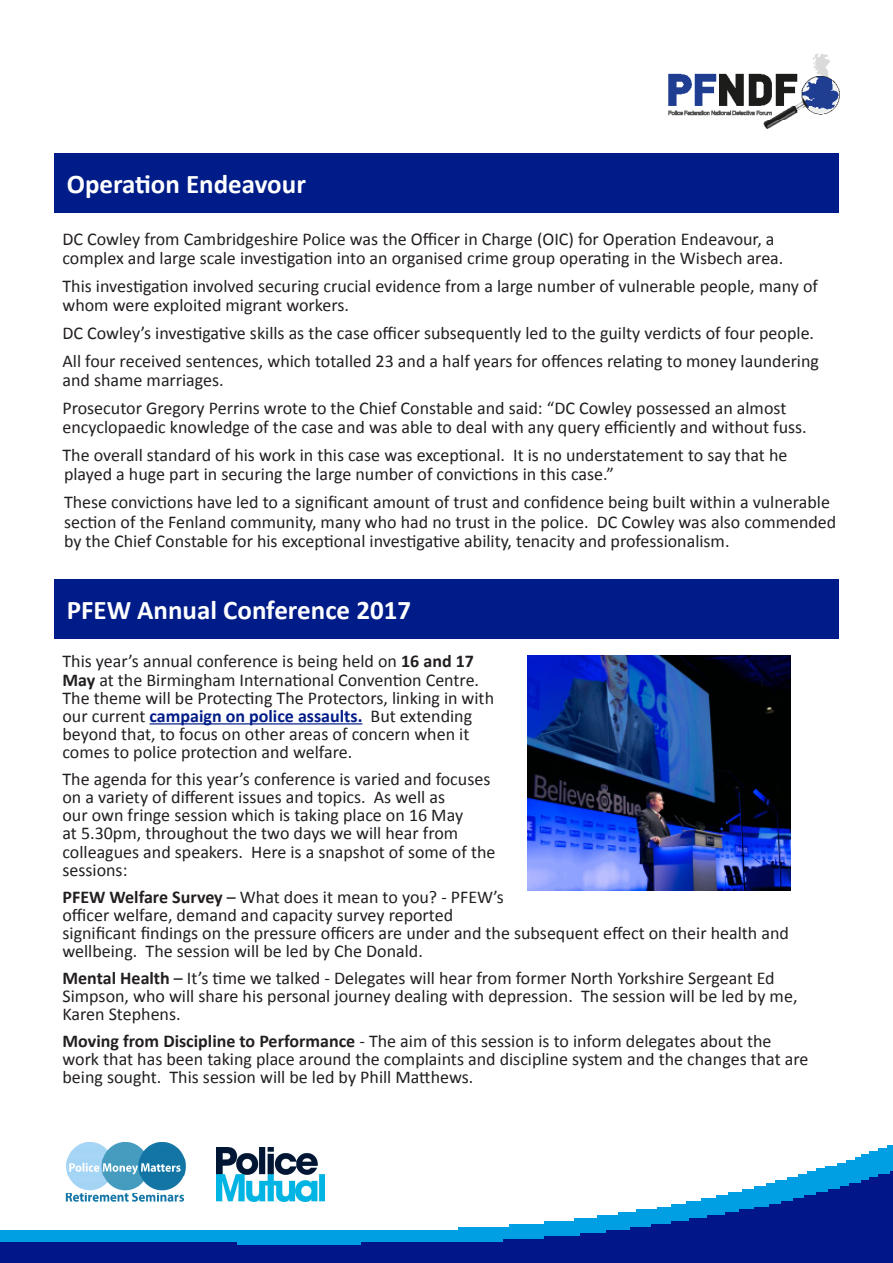
<style>
.page{position:relative;width:893px;height:1263px;background:#fff}
.page>*{position:absolute;margin:0;border:0;box-sizing:border-box;transform-origin:0 0}
.text_1{font:700 27px "Calibri";color:#fff}
.text{font:700 27px "Calibri";color:#fff}
.text_1-2{font:18px/18.1px "Calibri";color:#231f20}
.s1{font-weight:700}
.s2{font-weight:700;color:#001c88}
</style>
<div class="page">
<img style="left:0;top:1142px;width:893px;height:121px">
<img style="left:668px;top:53px;width:172px;height:76px">
<img style="left:217px;top:1147px;width:108px;height:54px">
<img style="left:66px;top:1143px;width:119px;height:61px">
<hr style="left:150px;top:723px;width:212px;height:1px;background:#001c88">
<div style="left:54px;top:153px;width:785px;height:59px;background:#001c88"></div>
<div style="left:54px;top:579px;width:785px;height:60px;background:#001c88"></div>
<img style="left:528px;top:655px;width:263px;height:236px">
<p class="text" style="left:67px;top:166px;width:241px">Operation Endeavour</p>
<p class="text_1-2" style="left:63px;top:229px;width:722px;line-height:19.4px">DC Cowley from Cambridgeshire Police was the Officer in Charge (OIC) for Operation Endeavour, a complex and large scale investigation into an organised crime group operating in the Wisbech area.</p>
<p class="text_1-2" style="left:63px;top:276px;width:757px;line-height:19.4px">This investigation involved securing crucial evidence from a large number of vulnerable people, many of whom were exploited migrant workers.</p>
<p class="text_1-2" style="left:63px;top:324px;width:753px">DC Cowley’s investigative skills as the case officer subsequently led to the guilty verdicts of four people.</p>
<p class="text_1-2" style="left:63px;top:351px;width:758px;line-height:19.4px">All four received sentences, which totalled 23 and a half years for offences relating to money laundering and shame marriages.</p>
<p class="text_1-2" style="left:63px;top:398px;width:746px;line-height:19.4px">Prosecutor Gregory Perrins wrote to the Chief Constable and said: “DC Cowley possessed an almost encyclopaedic knowledge of the case and was able to deal with any query efficiently and without fuss.</p>
<p class="text_1-2" style="left:63px;top:445px;width:726px;line-height:19.4px">The overall standard of his work in this case was exceptional. It is no understatement to say that he played a huge part in securing the large number of convictions in this case.”</p>
<p class="text_1-2" style="left:64px;top:493px;width:774px;line-height:19.4px">These convictions have led to a significant amount of trust and confidence being built within a vulnerable section of the Fenland community, many who had no trust in the police. DC Cowley was also commended by the Chief Constable for his exceptional investigative ability, tenacity and professionalism.</p>
<p class="text_1" style="left:67px;top:593px;width:346px">PFEW Annual Conference 2017</p>
<p class="text_1-2" style="left:63px;top:652px;width:433px">This year’s annual conference is being held on <span class="s1">16 and 17<br>May</span> at the Birmingham International Convention Centre.<br>The theme will be Protecting The Protectors, linking in with our current <span class="s2">campaign on police assaults.</span> But extending beyond that, to focus on other areas of concern when it comes to police protection and welfare.</p>
<p class="text_1-2" style="left:63px;top:770px;width:434px">The agenda for this year’s conference is varied and focuses on a variety of different issues and topics. As well as<br>our own fringe session which is taking place on 16 May<br>at 5.30pm, throughout the two days we will hear from colleagues and speakers. Here is a snapshot of some of the sessions:</p>
<p class="text_1-2" style="left:63px;top:887px;width:728px"><span class="s1">PFEW Welfare Survey</span> – What does it mean to you? - PFEW’s<br>officer welfare, demand and capacity survey reported<br>significant findings on the pressure officers are under and the subsequent effect on their health and wellbeing. The session will be led by Che Donald.</p>
<p class="text_1-2" style="left:63px;top:969px;width:736px"><span class="s1">Mental Health</span> – It’s time we talked - Delegates will hear from former North Yorkshire Sergeant Ed<br>Simpson, who will share his personal journey dealing with depression. The session will be led by me,<br>Karen Stephens.</p>
<p class="text_1-2" style="left:63px;top:1032px;width:747px"><span class="s1">Moving from Discipline to Performance</span> - The aim of this session is to inform delegates about the work that has been taking place around the complaints and discipline system and the changes that are being sought. This session will be led by Phill Matthews.</p>
</div>
